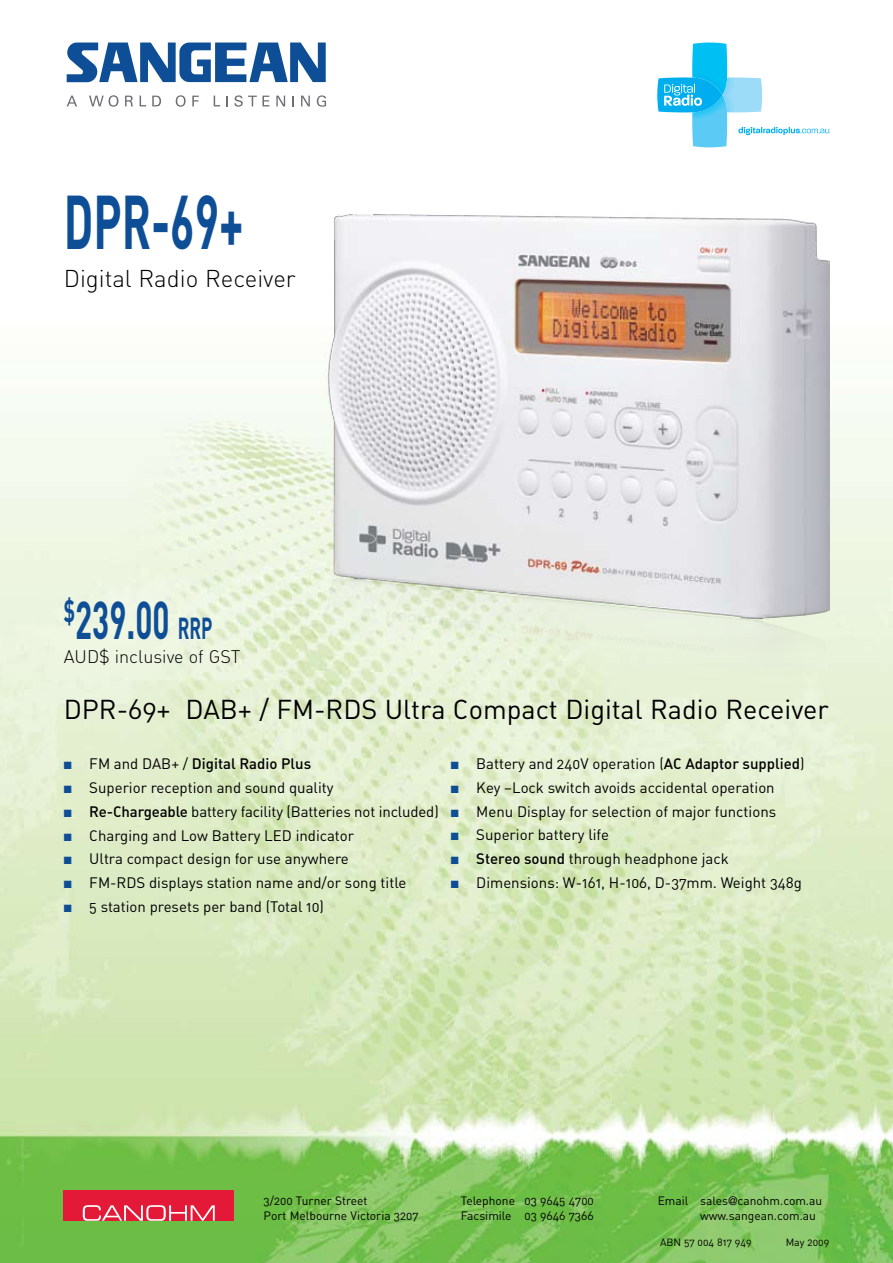
<style>
.page{position:relative;width:893px;height:1263px;background:#fff}
.page>*{position:absolute;margin:0;border:0;box-sizing:border-box;transform-origin:0 0}
.t1{font:700 75px "DIN";color:#0e4e96;scale:.6 1}
.t2{font:700 52.5px "DIN";color:#0e4e96;scale:.6 1}
.t3{font:27px "DIN Regular Alternate";color:#000}
.t4{font:24px "DIN Light Alternate";color:#000}
.t5{font:18px "DIN Light Alternate";color:#000}
.t6{font:15px "DIN Regular Alternate";color:#000}
.t7{font:15px "DIN Medium Alternate";color:#000}
.t8{font:12px/15px "DIN Regular Alternate";color:#000}
.t9{font:10.5px "DIN Regular Alternate";color:#000}
.s1{font-size:30px}
.s2{color:#0e4e96}
.s3{font-family:"DIN Regular Alternate"}
.s4{font-family:"DIN Medium Alternate"}
.s5{font-family:"Helvetica Neue LT Std"}
</style>
<div class="page">
<img style="left:0;top:42px;width:893px;height:1221px">
<svg style="left:64px;top:43px;width:262px;height:39px"></svg>
<svg style="left:67px;top:96px;width:10px;height:10px"></svg>
<svg style="left:89px;top:95px;width:29px;height:12px"></svg>
<svg style="left:125px;top:96px;width:8px;height:10px"></svg>
<svg style="left:140px;top:96px;width:6px;height:10px"></svg>
<svg style="left:152px;top:96px;width:9px;height:10px"></svg>
<svg style="left:176px;top:95px;width:10px;height:12px"></svg>
<svg style="left:192px;top:96px;width:7px;height:10px"></svg>
<svg style="left:214px;top:96px;width:6px;height:10px"></svg>
<svg style="left:226px;top:96px;width:2px;height:10px"></svg>
<svg style="left:234px;top:95px;width:35px;height:12px"></svg>
<svg style="left:276px;top:96px;width:9px;height:10px"></svg>
<svg style="left:292px;top:96px;width:2px;height:10px"></svg>
<svg style="left:301px;top:96px;width:9px;height:10px"></svg>
<svg style="left:317px;top:95px;width:9px;height:12px"></svg>
<svg style="left:657px;top:43px;width:172px;height:104px"></svg>
<img style="left:229px;top:214px;width:600px;height:500px">
<div style="left:64px;top:1190px;width:170px;height:31px;background:#e31937"></div>
<svg style="left:83px;top:1205px;width:132px;height:16px"></svg>
<h1 class="t1" style="left:64px;top:173px;width:301px">DPR-69+</h1>
<h3 class="t4" style="left:64px;top:263px;width:233px">Digital Radio Receiver</h3>
<h2 class="t2" style="left:64px;top:586px;width:249px"><sup>$</sup>239.00 <span class="s1">RRP</span></h2>
<p class="t5" style="left:64px;top:645px;width:178px">AUD$ inclusive of GST</p>
<h3 class="t3" style="left:64px;top:693px;width:767px">DPR-69+ DAB+ / FM-RDS Ultra Compact Digital Radio Receiver</h3>
<p class="t7" style="left:64px;top:754px;width:249px"><span class="s2">■</span> <span class="s3">FM and DAB+ /</span> Digital Radio Plus</p>
<p class="t6" style="left:64px;top:778px;width:271px"><span class="s2">■</span> Superior reception and sound quality</p>
<p class="t6" style="left:64px;top:802px;width:377px"><span class="s2">■</span> <span class="s4">Re-Chargeable</span> battery facility (Batteries not included)</p>
<p class="t6" style="left:64px;top:826px;width:292px"><span class="s2">■</span> Charging and Low Battery LED indicator</p>
<p class="t6" style="left:64px;top:849px;width:287px"><span class="s2">■</span> Ultra compact design for use anywhere</p>
<p class="t6" style="left:64px;top:873px;width:344px"><span class="s2">■</span> FM-RDS displays station name and/or song title</p>
<p class="t6" style="left:64px;top:897px;width:262px"><span class="s2">■</span> 5 station presets per band (Total 10)</p>
<p class="t6" style="left:451px;top:754px;width:355px"><span class="s2">■</span> Battery and 240V operation (<span class="s4">AC Adaptor supplied</span>)</p>
<p class="t6" style="left:451px;top:778px;width:325px"><span class="s2">■</span> Key –Lock switch avoids accidental operation</p>
<p class="t6" style="left:451px;top:802px;width:327px"><span class="s2">■</span> Menu Display for selection of major functions</p>
<p class="t6" style="left:451px;top:826px;width:160px"><span class="s2">■</span> Superior battery life</p>
<p class="t6" style="left:451px;top:849px;width:280px"><span class="s2">■</span> <span class="s4">Stereo sound</span> through headphone jack</p>
<p class="t6" style="left:451px;top:873px;width:353px"><span class="s2">■</span> Dimensions: W-161, H-106, D-37mm. Weight 348g</p>
<p class="t8" style="left:264px;top:1193px;width:156px">3/200 Turner Street<br>Port Melbourne Victoria 3207</p>
<p class="t8" style="left:461px;top:1193px;width:135px">Telephone 03 9645 4700<br>Facsimile 03 9646 7366</p>
<p class="t8" style="left:700px;top:1193px;width:124px;text-indent:-43px">Email sales<span class="s5">@</span>canohm.com.au www.sangean.com.au</p>
<p class="t9" style="left:660px;top:1236px;width:93px">ABN 57 004 817 949</p>
<p class="t9" style="left:786px;top:1236px;width:45px">May 2009</p>
</div>
